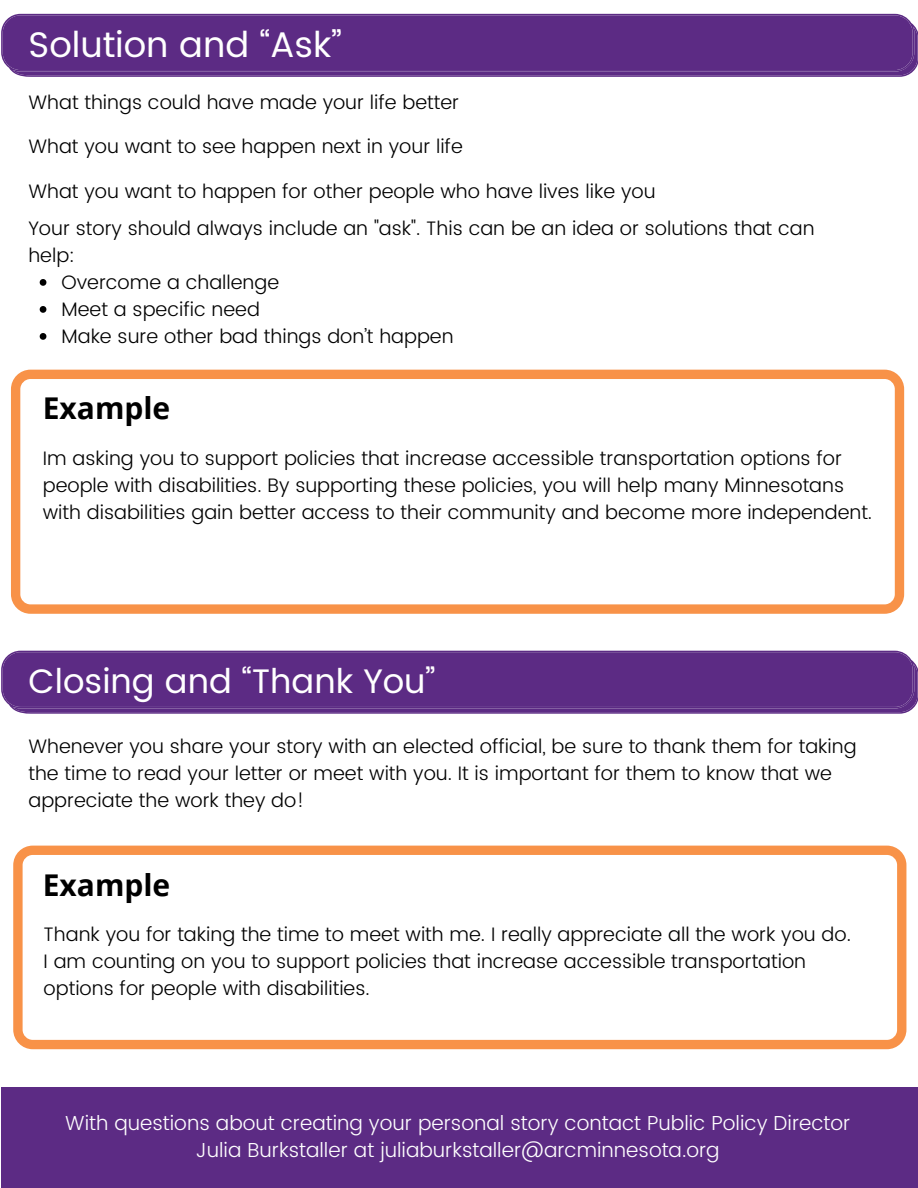
<style>
.page{position:relative;width:918px;height:1188px;background:#fff}
.page>*{position:absolute;margin:0;border:0;box-sizing:border-box;transform-origin:0 0}
.t1{font:35.55px "Poppins";color:#fff}
.t2{font:34.05px "Poppins";color:#fff}
.t3{font:700 30px "Open Sans";color:#000}
.t4{font:300 20.25px/27.9px "Poppins";color:#fff;text-align:center}
.t5{font:300 19.5px/27px "Poppins";color:#000}
</style>
<div class="page">
<svg style="left:1px;top:14px;width:917px;height:63px;background:#5f2f86"></svg>
<svg style="left:1px;top:651px;width:917px;height:63px;background:#5f2f86"></svg>
<svg style="left:11px;top:370px;width:893px;height:244px"></svg>
<svg style="left:13px;top:846px;width:893px;height:203px"></svg>
<div style="left:1px;top:1087px;width:917px;height:100px;background:#5c2b84"></div>
<svg style="left:40px;top:279px;width:6px;height:7px"></svg>
<svg style="left:40px;top:306px;width:6px;height:7px"></svg>
<svg style="left:40px;top:333px;width:6px;height:7px"></svg>
<p class="t1" style="left:28px;top:24px;width:315px">Solution and “Ask”</p>
<p class="t5" style="left:28px;top:89px;width:432px">What things could have made your life better</p>
<p class="t5" style="left:28px;top:133px;width:436px">What you want to see happen next in your life</p>
<p class="t5" style="left:28px;top:177px;width:629px">What you want to happen for other people who have lives like you</p>
<p class="t5" style="left:28px;top:215px;width:788px">Your story should always include an "ask". This can be an idea or solutions that can help:</p>
<p class="t5" style="left:62px;top:269px;width:219px">Overcome a challenge</p>
<p class="t5" style="left:62px;top:296px;width:200px">Meet a specific need</p>
<p class="t5" style="left:62px;top:323px;width:394px">Make sure other bad things don’t happen</p>
<p class="t3" style="left:43px;top:387px;width:129px">Example</p>
<p class="t5" style="left:43px;top:445px;width:831px">Im asking you to support policies that increase accessible transportation options for people with disabilities. By supporting these policies, you will help many Minnesotans with disabilities gain better access to their community and become more independent.</p>
<p class="t2" style="left:28px;top:661px;width:408px">Closing and “Thank You”</p>
<p class="t5" style="left:28px;top:733px;width:830px">Whenever you share your story with an elected official, be sure to thank them for taking the time to read your letter or meet with you. It is important for them to know that we appreciate the work they do!</p>
<p class="t3" style="left:43px;top:864px;width:129px">Example</p>
<p class="t5" style="left:44px;top:921px;width:809px">Thank you for taking the time to meet with me. I really appreciate all the work you do.<br>I am counting on you to support policies that increase accessible transportation options for people with disabilities.</p>
<p class="t4" style="left:65px;top:1109px;width:787px">With questions about creating your personal story contact Public Policy Director<br>Julia Burkstaller at juliaburkstaller@arcminnesota.org</p>
</div>
